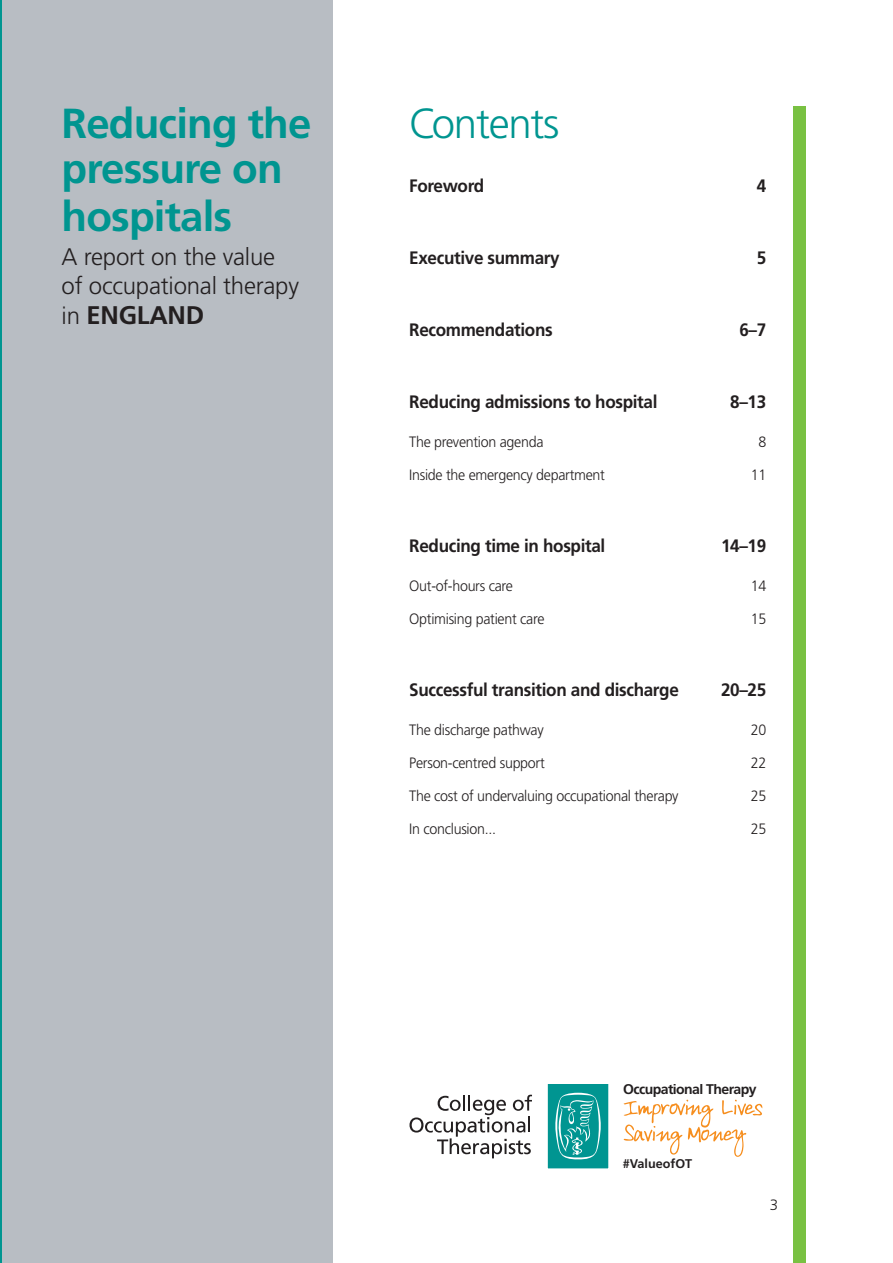
<style>
.page{position:relative;width:893px;height:1263px;background:#fff}
.page>*{position:absolute;margin:0;border:0;box-sizing:border-box;transform-origin:0 0}
.t1{font:700 42px "Frutiger";letter-spacing:-.02em;color:#009590}
.t2{font:300 42px "Frutiger";letter-spacing:-.03em;color:#009590}
.t3{font:700 25.5px "Frutiger";letter-spacing:-.01em;color:#231f20}
.t4{font:300 24px "Frutiger";letter-spacing:-.01em;color:#231f20}
.t5{font:700 18px "Frutiger";letter-spacing:-.02em;color:#231f20;scale:.95 1}
.t6{font:300 15px "Frutiger";letter-spacing:-.02em;color:#231f20;scale:.95 1}
.t7{font:300 15px "Frutiger";letter-spacing:-.02em;color:#231f20}
.t8{font:700 14.1px "Frutiger";letter-spacing:-.04em;color:#231f20}
.t9{font:700 12.6px "Frutiger";color:#231f20}
.s1{font-weight:300;font-size:24px}
</style>
<div class="page">
<div style="left:1px;top:0;width:332px;height:1263px;background:#b8bdc3"></div>
<div style="left:793px;top:106px;width:13px;height:1157px;background:#79c142"></div>
<svg style="left:547px;top:1084px;width:62px;height:85px;background:#26a5a1"></svg>
<svg style="left:409px;top:1095px;width:123px;height:63px"></svg>
<svg style="left:624px;top:1100px;width:138px;height:57px"></svg>
<hr style="left:0;top:0;width:1px;height:1263px;background:#009590">
<p class="t1" style="left:62px;top:99px;width:251px">Reducing the</p>
<p class="t2" style="left:409px;top:100px;width:152px">Contents</p>
<p class="t1" style="left:62px;top:144px;width:223px">pressure on</p>
<p class="t1" style="left:62px;top:192px;width:172px">hospitals</p>
<p class="t4" style="left:62px;top:243px;width:215px">A report on the value</p>
<p class="t4" style="left:62px;top:272px;width:239px">of occupational therapy</p>
<p class="t3" style="left:62px;top:300px;width:144px"><span class="s1">in</span> ENGLAND</p>
<p class="t5" style="left:409px;top:175px;width:80px">Foreword</p>
<p class="t5" style="left:757px;top:175px;width:12px">4</p>
<p class="t5" style="left:409px;top:247px;width:160px">Executive summary</p>
<p class="t5" style="left:757px;top:247px;width:12px">5</p>
<p class="t5" style="left:409px;top:319px;width:152px">Recommendations</p>
<p class="t5" style="left:739px;top:319px;width:30px">6–7</p>
<p class="t5" style="left:409px;top:391px;width:263px">Reducing admissions to hospital</p>
<p class="t5" style="left:730px;top:391px;width:39px">8–13</p>
<p class="t6" style="left:409px;top:433px;width:143px">The prevention agenda</p>
<p class="t6" style="left:758px;top:433px;width:10px">8</p>
<p class="t6" style="left:409px;top:466px;width:208px">Inside the emergency department</p>
<p class="t6" style="left:751px;top:466px;width:18px">11</p>
<p class="t5" style="left:409px;top:535px;width:208px">Reducing time in hospital</p>
<p class="t5" style="left:721px;top:535px;width:49px">14–19</p>
<p class="t6" style="left:409px;top:577px;width:111px">Out-of-hours care</p>
<p class="t6" style="left:751px;top:577px;width:18px">14</p>
<p class="t6" style="left:409px;top:610px;width:144px">Optimising patient care</p>
<p class="t6" style="left:751px;top:610px;width:18px">15</p>
<p class="t5" style="left:409px;top:679px;width:285px">Successful transition and discharge</p>
<p class="t5" style="left:721px;top:679px;width:49px">20–25</p>
<p class="t6" style="left:409px;top:721px;width:143px">The discharge pathway</p>
<p class="t6" style="left:751px;top:721px;width:18px">20</p>
<p class="t6" style="left:409px;top:754px;width:144px">Person-centred support</p>
<p class="t6" style="left:751px;top:754px;width:18px">22</p>
<p class="t6" style="left:409px;top:787px;width:285px">The cost of undervaluing occupational therapy</p>
<p class="t6" style="left:751px;top:787px;width:18px">25</p>
<p class="t6" style="left:409px;top:820px;width:93px">In conclusion...</p>
<p class="t6" style="left:751px;top:820px;width:18px">25</p>
<p class="t8" style="left:623px;top:1081px;width:135px">Occupational Therapy</p>
<p class="t9" style="left:623px;top:1156px;width:71px">#ValueofOT</p>
<p class="t7" style="left:770px;top:1197px;width:10px">3</p>
</div>
